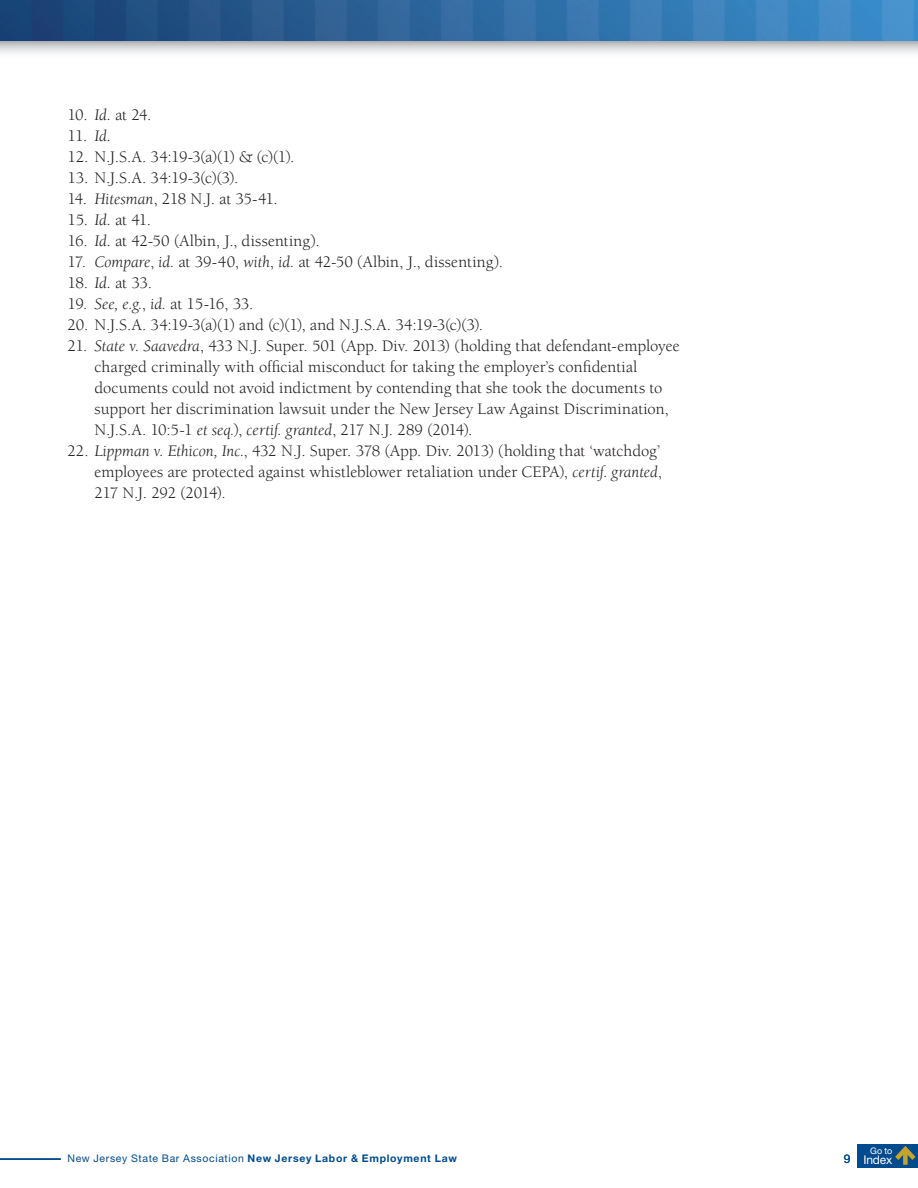
<style>
.page{position:relative;width:918px;height:1188px;background:#fff}
.page>*{position:absolute;margin:0;border:0;box-sizing:border-box;transform-origin:0 0}
.t1{font:16.5px/21px "Berkeley";color:#231f20}
.t2{font:16.5px "Berkeley";letter-spacing:-.04em;color:#231f20}
.t3{font:12px "Helvetica Neue LT Std";letter-spacing:-.01em;color:#fff}
.t4{font:12px "Helvetica Neue LT Std";color:#004b8d}
.t5{font:10.5px "Helvetica Neue LT Std";letter-spacing:.06em;color:#004b8d}
.t6{font:9px "Helvetica Neue LT Std";color:#fff}
.s1{font-style:italic}
.s2{font-weight:700}
</style>
<div class="page">
<svg style="left:0;top:40px;width:918px;height:13px;background:#c6ccd2"></svg>
<img style="left:0;top:0;width:918px;height:40px">
<hr style="left:0;top:1158px;width:61px;height:2px;background:#004b8d">
<div style="left:857px;top:1144px;width:61px;height:24px;background:#004b8d"></div>
<svg style="left:895px;top:1146px;width:21px;height:19px"></svg>
<p class="t1" style="left:68px;top:105px;width:85px">10. <span class="s1">Id.</span> at 24.</p>
<p class="t1" style="left:68px;top:126px;width:45px">11. <span class="s1">Id.</span></p>
<p class="t1" style="left:68px;top:147px;width:228px">12. N.J.S.A. 34:19-3(a)(1) &amp; (c)(1).</p>
<p class="t1" style="left:68px;top:168px;width:172px">13. N.J.S.A. 34:19-3(c)(3).</p>
<p class="t2" style="left:68px;top:190px;width:212px">14. <span class="s1">Hitesman</span>, 218 N.J. at 35-41.</p>
<p class="t1" style="left:68px;top:210px;width:85px">15. <span class="s1">Id.</span> at 41.</p>
<p class="t1" style="left:68px;top:231px;width:254px">16. <span class="s1">Id.</span> at 42-50 (Albin, J., dissenting).</p>
<p class="t1" style="left:68px;top:252px;width:437px">17. <span class="s1">Compare</span>, <span class="s1">id.</span> at 39-40, <span class="s1">with</span>, <span class="s1">id.</span> at 42-50 (Albin, J., dissenting).</p>
<p class="t1" style="left:68px;top:273px;width:86px">18. <span class="s1">Id.</span> at 33.</p>
<p class="t1" style="left:68px;top:294px;width:187px">19. <span class="s1">See, e.g.</span>, <span class="s1">id.</span> at 15-16, 33.</p>
<p class="t1" style="left:68px;top:315px;width:417px">20. N.J.S.A. 34:19-3(a)(1) and (c)(1), and N.J.S.A. 34:19-3(c)(3).</p>
<p class="t1" style="left:94px;top:336px;width:587px;text-indent:-27px">21. <span class="s1">State v. Saavedra</span>, 433 N.J. Super. 501 (App. Div. 2013) (holding that defendant-employee charged criminally with official misconduct for taking the employer’s confidential documents could not avoid indictment by contending that she took the documents to support her discrimination lawsuit under the New Jersey Law Against Discrimination, N.J.S.A. 10:5-1 <span class="s1">et seq.</span>), <span class="s1">certif. granted</span>, 217 N.J. 289 (2014).</p>
<p class="t1" style="left:94px;top:441px;width:569px;text-indent:-27px">22. <span class="s1">Lippman v. Ethicon, Inc.</span>, 432 N.J. Super. 378 (App. Div. 2013) (holding that ‘watchdog’ employees are protected against whistleblower retaliation under CEPA), <span class="s1">certif. granted</span>,<br>217 N.J. 292 (2014).</p>
<p class="t5" style="left:68px;top:1152px;width:391px">New Jersey State Bar Association <span class="s2">New Jersey Labor &amp; Employment Law</span></p>
<p class="t4" style="left:844px;top:1151px;width:8px">9</p>
<p class="t6" style="left:870px;top:1145px;width:24px">Go to</p>
<p class="t3" style="left:863px;top:1153px;width:31px">Index</p>
</div>
